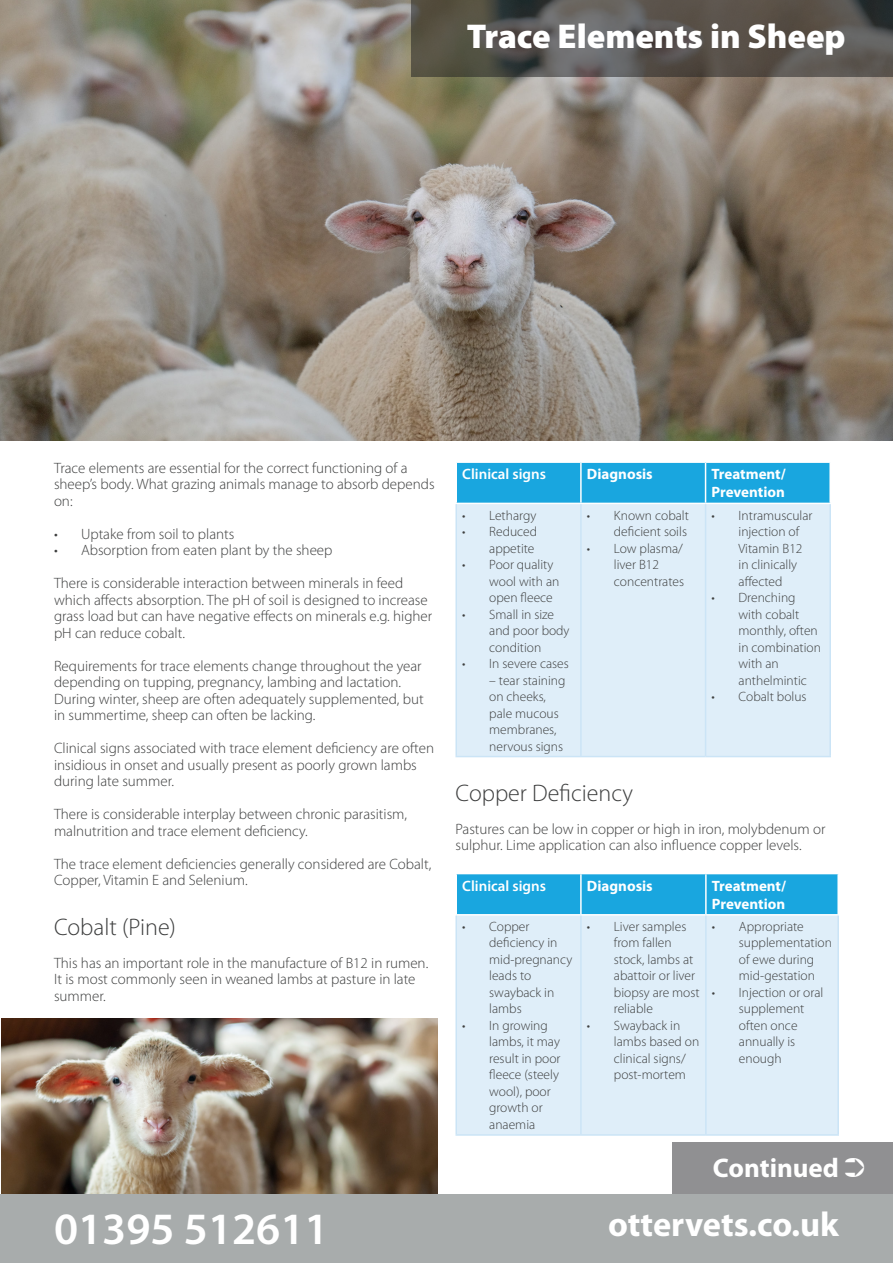
<style>
.page{position:relative;width:893px;height:1263px;background:#fff}
.page>*{position:absolute;margin:0;border:0;box-sizing:border-box;transform-origin:0 0}
.t1{font:600 45px "Myriad Pro";color:#fff}
.t2{font:700 34.5px "Myriad Pro";color:#fff}
.t3{font:900 34.5px "Myriad Pro";color:#fff}
.t4{font:700 27px "Myriad Pro";color:#fff}
.Body_Text{font:300 24px "Myriad Pro";color:#3d3e3e}
.Body_Text-2{font:300 15px/16.5px "Myriad Pro";color:#3d3e3e}
.t5{font:700 15px/18px "Myriad Pro";color:#fff}
.t6{font:600 15px "Myriad Pro";color:#fff}
.t7{font:300 13.5px/16.5px "Myriad Pro";color:#3d3e3e}
</style>
<div class="page">
<img style="left:0;top:0;width:893px;height:440px">
<svg style="left:411px;top:0;width:482px;height:77px"></svg>
<div style="left:672px;top:1142px;width:221px;height:52px;background:#909092"></div>
<div style="left:457px;top:463px;width:372px;height:40px;background:#19a6df"></div>
<div style="left:457px;top:504px;width:372px;height:252px;background:#dfeef9"></div>
<hr style="left:580px;top:463px;width:2px;height:40px;background:#fff">
<hr style="left:705px;top:463px;width:1px;height:40px;background:#fff">
<hr style="left:455px;top:504px;width:2px;height:252px;background:#cbe4f6">
<hr style="left:455px;top:756px;width:126px;height:1px;background:#cbe4f6">
<hr style="left:580px;top:504px;width:2px;height:252px;background:#cbe4f6">
<hr style="left:581px;top:756px;width:125px;height:1px;background:#cbe4f6">
<hr style="left:705px;top:504px;width:1px;height:252px;background:#cbe4f6">
<hr style="left:829px;top:504px;width:2px;height:252px;background:#cbe4f6">
<hr style="left:706px;top:756px;width:125px;height:1px;background:#cbe4f6">
<div style="left:457px;top:874px;width:380px;height:40px;background:#19a6df"></div>
<div style="left:457px;top:915px;width:380px;height:219px;background:#dfeef9"></div>
<hr style="left:580px;top:874px;width:2px;height:40px;background:#fff">
<hr style="left:705px;top:874px;width:2px;height:40px;background:#fff">
<hr style="left:455px;top:915px;width:2px;height:219px;background:#cbe4f6">
<hr style="left:455px;top:1134px;width:126px;height:2px;background:#cbe4f6">
<hr style="left:580px;top:915px;width:2px;height:219px;background:#cbe4f6">
<hr style="left:581px;top:1134px;width:125px;height:2px;background:#cbe4f6">
<hr style="left:705px;top:915px;width:2px;height:219px;background:#cbe4f6">
<hr style="left:837px;top:915px;width:2px;height:219px;background:#cbe4f6">
<hr style="left:706px;top:1134px;width:133px;height:2px;background:#cbe4f6">
<img style="left:1px;top:1018px;width:436px;height:176px">
<div style="left:0;top:1194px;width:893px;height:69px;background:#a8acac"></div>
<p class="t3" style="left:467px;top:17px;width:380px">Trace Elements in Sheep</p>
<p class="Body_Text-2" style="left:54px;top:460px;width:382px">Trace elements are essential for the correct functioning of a sheep’s body. What grazing animals manage to absorb depends on:</p>
<p class="Body_Text-2" style="left:54px;top:526px;width:182px">• Uptake from soil to plants</p>
<p class="Body_Text-2" style="left:54px;top:542px;width:280px">• Absorption from eaten plant by the sheep</p>
<p class="Body_Text-2" style="left:54px;top:575px;width:380px">There is considerable interaction between minerals in feed which affects absorption. The pH of soil is designed to increase grass load but can have negative effects on minerals e.g. higher pH can reduce cobalt.</p>
<p class="Body_Text-2" style="left:54px;top:658px;width:371px">Requirements for trace elements change throughout the year depending on tupping, pregnancy, lambing and lactation.<br>During winter, sheep are often adequately supplemented, but in summertime, sheep can often be lacking.</p>
<p class="Body_Text-2" style="left:54px;top:740px;width:382px">Clinical signs associated with trace element deficiency are often insidious in onset and usually present as poorly grown lambs during late summer.</p>
<p class="Body_Text-2" style="left:54px;top:806px;width:355px">There is considerable interplay between chronic parasitism, malnutrition and trace element deficiency.</p>
<p class="Body_Text-2" style="left:54px;top:856px;width:379px">The trace element deficiencies generally considered are Cobalt,<br>Copper, Vitamin E and Selenium.</p>
<p class="Body_Text" style="left:54px;top:913px;width:123px">Cobalt (Pine)</p>
<p class="Body_Text-2" style="left:54px;top:955px;width:376px">This has an important role in the manufacture of B12 in rumen.<br>It is most commonly seen in weaned lambs at pasture in late summer.</p>
<p class="t6" style="left:462px;top:466px;width:85px">Clinical signs</p>
<p class="t5" style="left:587px;top:465px;width:67px">Diagnosis</p>
<p class="t5" style="left:712px;top:465px;width:76px">Treatment/<br>Prevention</p>
<p class="t7" style="left:462px;top:507px;width:76px">• Lethargy</p>
<p class="t7" style="left:462px;top:523px;width:76px;text-align:right">• Reduced appetite</p>
<p class="t7" style="left:489px;top:556px;width:72px;text-indent:-27px">• Poor quality wool with an open fleece</p>
<p class="t7" style="left:489px;top:606px;width:82px;text-indent:-27px">• Small in size and poor body condition</p>
<p class="t7" style="left:462px;top:655px;width:108px">• In severe cases</p>
<p class="t7" style="left:489px;top:672px;width:78px">– tear staining on cheeks, pale mucous membranes, nervous signs</p>
<p class="t7" style="left:587px;top:507px;width:104px;text-align:right">• Known cobalt deficient soils</p>
<p class="t7" style="left:614px;top:540px;width:72px;text-indent:-27px">• Low plasma/ liver B12 concentrates</p>
<p class="t7" style="left:739px;top:507px;width:75px;text-indent:-27px">• Intramuscular injection of<br>Vitamin B12 in clinically affected</p>
<p class="t7" style="left:739px;top:589px;width:84px;text-indent:-27px">• Drenching with cobalt monthly, often in combination with an anthelmintic</p>
<p class="t7" style="left:712px;top:688px;width:97px">• Cobalt bolus</p>
<p class="Body_Text" style="left:455px;top:780px;width:179px">Copper Deficiency</p>
<p class="Body_Text-2" style="left:455px;top:821px;width:371px">Pastures can be low in copper or high in iron, molybdenum or sulphur. Lime application can also influence copper levels.</p>
<p class="t6" style="left:462px;top:877px;width:85px">Clinical signs</p>
<p class="t5" style="left:587px;top:877px;width:67px">Diagnosis</p>
<p class="t5" style="left:712px;top:877px;width:76px">Treatment/<br>Prevention</p>
<p class="t7" style="left:489px;top:918px;width:85px;text-indent:-27px">• Copper deficiency in mid-pregnancy leads to swayback in lambs</p>
<p class="t7" style="left:489px;top:1017px;width:73px;text-indent:-27px">• In growing lambs, it may result in poor fleece (steely wool), poor growth or anaemia</p>
<p class="t7" style="left:614px;top:918px;width:87px;text-indent:-27px">• Liver samples from fallen stock, lambs at abattoir or liver biopsy are most reliable</p>
<p class="t7" style="left:614px;top:1017px;width:87px;text-indent:-27px">• Swayback in lambs based on clinical signs/ post-mortem</p>
<p class="t7" style="left:739px;top:918px;width:95px;text-indent:-27px">• Appropriate supplementation of ewe during mid-gestation</p>
<p class="t7" style="left:739px;top:984px;width:86px;text-indent:-27px">• Injection or oral supplement often once annually is enough</p>
<p class="t4" style="left:713px;top:1153px;width:154px">Continued ➲</p>
<p class="t2" style="left:608px;top:1205px;width:232px">ottervets.co.uk</p>
<p class="t1" style="left:54px;top:1204px;width:276px">01395 512611</p>
<p class="t2" style="left:421px;top:1206px;width:420px">edenvet.co.uk/farm-equine</p>
</div>
